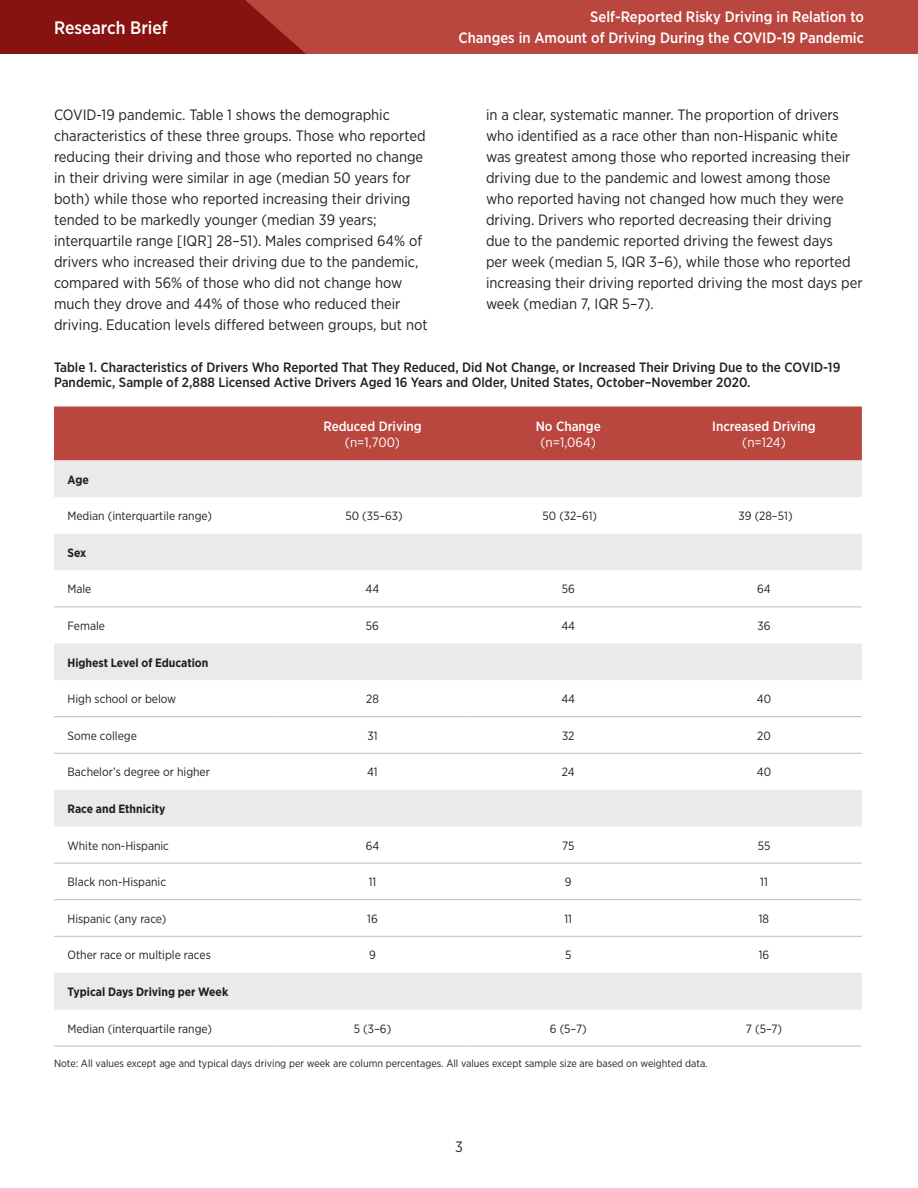
<style>
.page{position:relative;width:918px;height:1188px;background:#fff}
.page>*{position:absolute;margin:0;border:0;box-sizing:border-box;transform-origin:0 0}
.t1{font:500 18px "Gotham Narrow";color:#fff}
.Body_Copy{font:15px/21px "Gotham Narrow";color:#231f20}
.t2{font:500 15px/21px "Gotham Narrow";color:#fff;text-align:right}
.t3{font:15px "Gotham Narrow";color:#2d2e2e}
.Figure_Number{font:500 13.5px/15px "Gotham Narrow";color:#231f20}
.Table_Header{font:500 13.5px "Gotham Narrow";color:#fff}
.Table_Header-2{font:13.5px "Gotham Narrow";color:#fff}
.Table_Body_Text{font:12px "Gotham Narrow";color:#231f20}
.Table_Body_Text-2{font:700 12px "Gotham Narrow";color:#231f20}
.Figure_Subtext{font:10.5px "Gotham Narrow";color:#231f20}
</style>
<div class="page">
<div style="left:0;top:0;width:918px;height:54px;background:#b94740"></div>
<svg style="left:0;top:0;width:306px;height:54px"></svg>
<div style="left:54px;top:406px;width:808px;height:54px;background:#b94740"></div>
<svg style="left:54px;top:460px;width:808px;height:549px"></svg>
<hr style="left:54px;top:607px;width:221px;height:1px;background:#bcbdc0">
<hr style="left:275px;top:607px;width:195px;height:1px;background:#bcbdc0">
<hr style="left:470px;top:607px;width:196px;height:1px;background:#bcbdc0">
<hr style="left:666px;top:607px;width:196px;height:1px;background:#bcbdc0">
<hr style="left:54px;top:716px;width:221px;height:1px;background:#bcbdc0">
<hr style="left:275px;top:716px;width:195px;height:1px;background:#bcbdc0">
<hr style="left:470px;top:716px;width:196px;height:1px;background:#bcbdc0">
<hr style="left:666px;top:716px;width:196px;height:1px;background:#bcbdc0">
<hr style="left:54px;top:753px;width:221px;height:1px;background:#bcbdc0">
<hr style="left:275px;top:753px;width:195px;height:1px;background:#bcbdc0">
<hr style="left:470px;top:753px;width:196px;height:1px;background:#bcbdc0">
<hr style="left:666px;top:753px;width:196px;height:1px;background:#bcbdc0">
<hr style="left:54px;top:863px;width:221px;height:1px;background:#bcbdc0">
<hr style="left:275px;top:863px;width:195px;height:1px;background:#bcbdc0">
<hr style="left:470px;top:863px;width:196px;height:1px;background:#bcbdc0">
<hr style="left:666px;top:863px;width:196px;height:1px;background:#bcbdc0">
<hr style="left:54px;top:899px;width:221px;height:1px;background:#bcbdc0">
<hr style="left:275px;top:899px;width:195px;height:1px;background:#bcbdc0">
<hr style="left:470px;top:899px;width:196px;height:1px;background:#bcbdc0">
<hr style="left:666px;top:899px;width:196px;height:1px;background:#bcbdc0">
<hr style="left:54px;top:936px;width:221px;height:1px;background:#bcbdc0">
<hr style="left:275px;top:936px;width:195px;height:1px;background:#bcbdc0">
<hr style="left:470px;top:936px;width:196px;height:1px;background:#bcbdc0">
<hr style="left:666px;top:936px;width:196px;height:1px;background:#bcbdc0">
<hr style="left:54px;top:1046px;width:221px;height:1px;background:#bcbdc0">
<hr style="left:275px;top:1046px;width:195px;height:1px;background:#bcbdc0">
<hr style="left:470px;top:1046px;width:196px;height:1px;background:#bcbdc0">
<hr style="left:666px;top:1046px;width:196px;height:1px;background:#bcbdc0">
<p class="t1" style="left:54px;top:16px;width:115px">Research Brief</p>
<p class="t2" style="left:459px;top:7px;width:407px">Self-Reported Risky Driving in Relation to<br>Changes in Amount of Driving During the COVID-19 Pandemic</p>
<p class="Body_Copy" style="left:54px;top:104px;width:375px">COVID-19 pandemic. Table 1 shows the demographic characteristics of these three groups. Those who reported reducing their driving and those who reported no change in their driving were similar in age (median 50 years for both) while those who reported increasing their driving tended to be markedly younger (median 39 years; interquartile range [IQR] 28–51). Males comprised 64% of drivers who increased their driving due to the pandemic, compared with 56% of those who did not change how much they drove and 44% of those who reduced their driving. Education levels differed between groups, but not</p>
<p class="Body_Copy" style="left:486px;top:104px;width:378px">in a clear, systematic manner. The proportion of drivers who identified as a race other than non-Hispanic white was greatest among those who reported increasing their driving due to the pandemic and lowest among those<br>who reported having not changed how much they were driving. Drivers who reported decreasing their driving<br>due to the pandemic reported driving the fewest days<br>per week (median 5, IQR 3–6), while those who reported increasing their driving reported driving the most days per week (median 7, IQR 5–7).</p>
<p class="Figure_Number" style="left:54px;top:360px;width:788px">Table 1. Characteristics of Drivers Who Reported That They Reduced, Did Not Change, or Increased Their Driving Due to the COVID-19<br>Pandemic, Sample of 2,888 Licensed Active Drivers Aged 16 Years and Older, United States, October–November 2020.</p>
<p class="Table_Header" style="left:323px;top:418px;width:100px">Reduced Driving</p>
<p class="Table_Header-2" style="left:345px;top:434px;width:57px">(n=1,700)</p>
<p class="Table_Header" style="left:536px;top:418px;width:67px">No Change</p>
<p class="Table_Header-2" style="left:541px;top:434px;width:57px">(n=1,064)</p>
<p class="Table_Header" style="left:712px;top:418px;width:105px">Increased Driving</p>
<p class="Table_Header-2" style="left:742px;top:434px;width:45px">(n=124)</p>
<p class="Table_Body_Text-2" style="left:68px;top:472px;width:23px">Age</p>
<p class="Table_Body_Text" style="left:68px;top:509px;width:146px">Median (interquartile range)</p>
<p class="Table_Body_Text" style="left:345px;top:509px;width:59px">50 (35–63)</p>
<p class="Table_Body_Text" style="left:543px;top:509px;width:56px">50 (32–61)</p>
<p class="Table_Body_Text" style="left:739px;top:509px;width:55px">39 (28–51)</p>
<p class="Table_Body_Text-2" style="left:68px;top:545px;width:20px">Sex</p>
<p class="Table_Body_Text" style="left:68px;top:582px;width:25px">Male</p>
<p class="Table_Body_Text" style="left:366px;top:582px;width:15px">44</p>
<p class="Table_Body_Text" style="left:562px;top:582px;width:15px">56</p>
<p class="Table_Body_Text" style="left:757px;top:582px;width:15px">64</p>
<p class="Table_Body_Text" style="left:68px;top:618px;width:39px">Female</p>
<p class="Table_Body_Text" style="left:366px;top:618px;width:15px">56</p>
<p class="Table_Body_Text" style="left:561px;top:618px;width:15px">44</p>
<p class="Table_Body_Text" style="left:758px;top:618px;width:15px">36</p>
<p class="Table_Body_Text-2" style="left:68px;top:655px;width:142px">Highest Level of Education</p>
<p class="Table_Body_Text" style="left:68px;top:692px;width:110px">High school or below</p>
<p class="Table_Body_Text" style="left:366px;top:692px;width:14px">28</p>
<p class="Table_Body_Text" style="left:561px;top:692px;width:15px">44</p>
<p class="Table_Body_Text" style="left:757px;top:692px;width:16px">40</p>
<p class="Table_Body_Text" style="left:68px;top:728px;width:71px">Some college</p>
<p class="Table_Body_Text" style="left:367px;top:728px;width:12px">31</p>
<p class="Table_Body_Text" style="left:562px;top:728px;width:14px">32</p>
<p class="Table_Body_Text" style="left:757px;top:728px;width:15px">20</p>
<p class="Table_Body_Text" style="left:68px;top:765px;width:144px">Bachelor’s degree or higher</p>
<p class="Table_Body_Text" style="left:367px;top:765px;width:12px">41</p>
<p class="Table_Body_Text" style="left:562px;top:765px;width:14px">24</p>
<p class="Table_Body_Text" style="left:757px;top:765px;width:16px">40</p>
<p class="Table_Body_Text-2" style="left:68px;top:801px;width:100px">Race and Ethnicity</p>
<p class="Table_Body_Text" style="left:68px;top:838px;width:103px">White non-Hispanic</p>
<p class="Table_Body_Text" style="left:366px;top:838px;width:15px">64</p>
<p class="Table_Body_Text" style="left:562px;top:838px;width:14px">75</p>
<p class="Table_Body_Text" style="left:758px;top:838px;width:14px">55</p>
<p class="Table_Body_Text" style="left:68px;top:875px;width:100px">Black non-Hispanic</p>
<p class="Table_Body_Text" style="left:369px;top:875px;width:9px">11</p>
<p class="Table_Body_Text" style="left:565px;top:875px;width:8px">9</p>
<p class="Table_Body_Text" style="left:760px;top:875px;width:9px">11</p>
<p class="Table_Body_Text" style="left:68px;top:911px;width:100px">Hispanic (any race)</p>
<p class="Table_Body_Text" style="left:367px;top:911px;width:12px">16</p>
<p class="Table_Body_Text" style="left:564px;top:911px;width:9px">11</p>
<p class="Table_Body_Text" style="left:759px;top:911px;width:12px">18</p>
<p class="Table_Body_Text" style="left:68px;top:948px;width:145px">Other race or multiple races</p>
<p class="Table_Body_Text" style="left:369px;top:948px;width:8px">9</p>
<p class="Table_Body_Text" style="left:565px;top:948px;width:8px">5</p>
<p class="Table_Body_Text" style="left:759px;top:948px;width:12px">16</p>
<p class="Table_Body_Text-2" style="left:68px;top:984px;width:162px">Typical Days Driving per Week</p>
<p class="Table_Body_Text" style="left:68px;top:1021px;width:146px">Median (interquartile range)</p>
<p class="Table_Body_Text" style="left:354px;top:1021px;width:39px">5 (3–6)</p>
<p class="Table_Body_Text" style="left:550px;top:1021px;width:38px">6 (5–7)</p>
<p class="Table_Body_Text" style="left:746px;top:1021px;width:38px">7 (5–7)</p>
<p class="Figure_Subtext" style="left:54px;top:1057px;width:655px">Note: All values except age and typical days driving per week are column percentages. All values except sample size are based on weighted data.</p>
<p class="t3" style="left:455px;top:1137px;width:9px">3</p>
</div>
